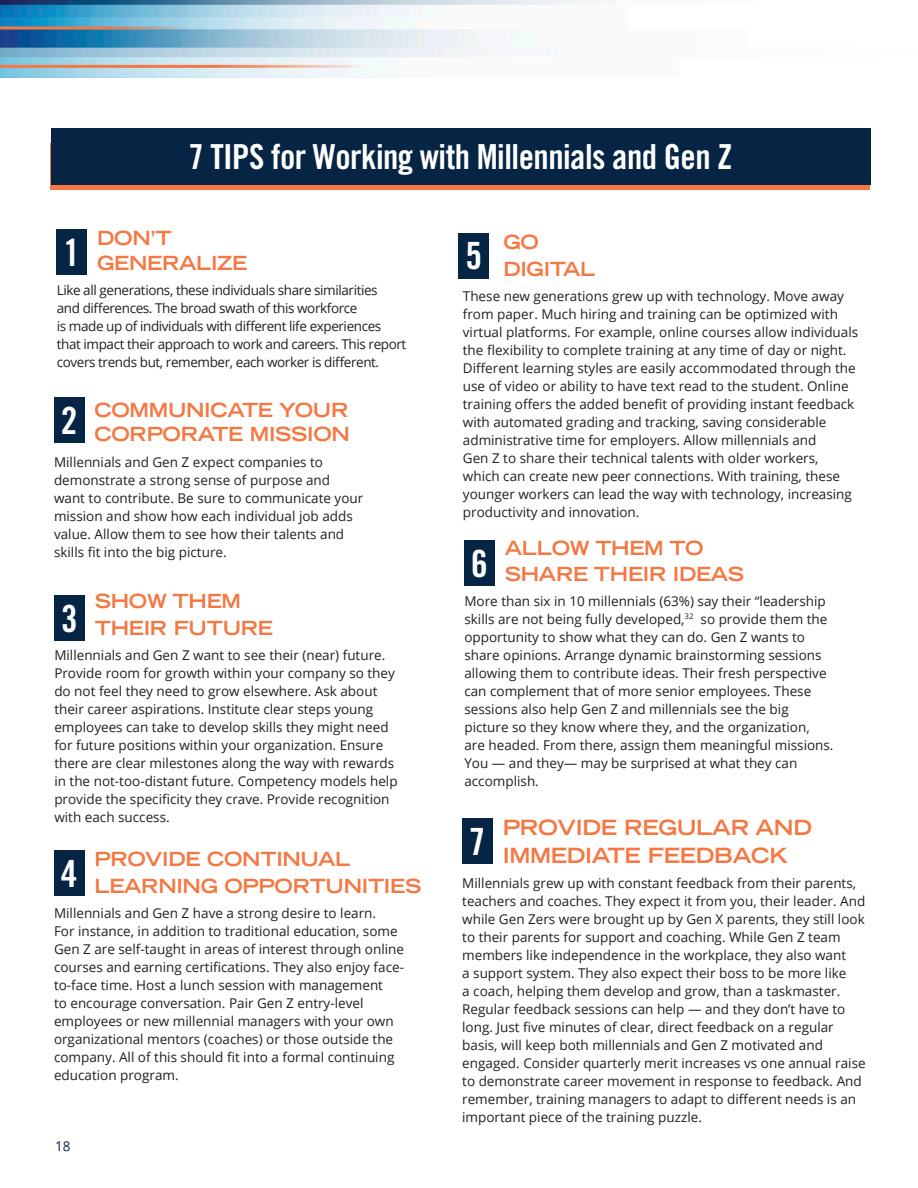
<style>
.page{position:relative;width:918px;height:1188px;background:#fff}
.page>*{position:absolute;margin:0;border:0;box-sizing:border-box;transform-origin:0 0}
.t1{font:37.5px "Trade Gothic LT Std Bd Cn 20";color:#fff}
.t2{font:34.5px "Trade Gothic LT Std Bd Cn 20";letter-spacing:-.015em;color:#fff}
.main_body{font:700 expanded 21px/28.5px "Trade Gothic LT Std";letter-spacing:-.015em;color:#f37843}
.main_body-2{font:700 expanded 19.5px/27px "Trade Gothic LT Std";letter-spacing:-.015em;color:#f37843}
.main_body-3{font:13.5px/18px "Open Sans";color:#231f20}
.main_body-4{font:13.5px/18px "Open Sans";letter-spacing:-.03em;color:#231f20}
.t3{font:13.5px "Open Sans";color:#062545}
</style>
<div class="page">
<img style="left:0;top:0;width:619px;height:77px">
<hr style="left:0;top:65px;width:367px;height:3px;background:#f37843">
<hr style="left:0;top:26px;width:189px;height:3px;background:#f37843">
<div style="left:51px;top:143px;width:819px;height:46px;background:#f37843"></div>
<div style="left:57px;top:230px;width:30px;height:45px;background:#062545"></div>
<div style="left:54px;top:397px;width:30px;height:46px;background:#062545"></div>
<div style="left:54px;top:596px;width:30px;height:45px;background:#062545"></div>
<div style="left:54px;top:850px;width:30px;height:46px;background:#062545"></div>
<div style="left:464px;top:540px;width:30px;height:46px;background:#062545"></div>
<div style="left:459px;top:233px;width:30px;height:46px;background:#062545"></div>
<div style="left:462px;top:819px;width:30px;height:45px;background:#062545"></div>
<div style="left:51px;top:129px;width:819px;height:56px;background:#062545"></div>
<p class="t2" style="left:188px;top:136px;width:546px">7 TIPS for Working with Millennials and Gen Z</p>
<p class="main_body-2" style="left:97px;top:225px;width:152px;line-height:25.5px">DON’T<br>GENERALIZE</p>
<p class="main_body-4" style="left:57px;top:281px;width:351px">Like all generations, these individuals share similarities<br>and differences. The broad swath of this workforce<br>is made up of individuals with different life experiences that impact their approach to work and careers. This report covers trends but, remember, each worker is different.</p>
<p class="t1" style="left:63px;top:230px;width:18px">1</p>
<p class="main_body-2" style="left:94px;top:398px;width:257px;line-height:24px">COMMUNICATE YOUR<br>CORPORATE MISSION</p>
<p class="main_body-3" style="left:54px;top:453px;width:311px">Millennials and Gen Z expect companies to demonstrate a strong sense of purpose and want to contribute. Be sure to communicate your mission and show how each individual job adds value. Allow them to see how their talents and skills fit into the big picture.</p>
<p class="t1" style="left:61px;top:398px;width:18px">2</p>
<p class="main_body-2" style="left:95px;top:587px;width:180px">SHOW THEM<br>THEIR FUTURE</p>
<p class="main_body-3" style="left:54px;top:646px;width:345px">Millennials and Gen Z want to see their (near) future.<br>Provide room for growth within your company so they do not feel they need to grow elsewhere. Ask about their career aspirations. Institute clear steps young employees can take to develop skills they might need for future positions within your organization. Ensure there are clear milestones along the way with rewards in the not-too-distant future. Competency models help provide the specificity they crave. Provide recognition with each success.</p>
<p class="t1" style="left:61px;top:596px;width:18px">3</p>
<p class="main_body-2" style="left:94px;top:845px;width:328px">PROVIDE CONTINUAL<br>LEARNING OPPORTUNITIES</p>
<p class="main_body-3" style="left:54px;top:903px;width:352px">Millennials and Gen Z have a strong desire to learn.<br>For instance, in addition to traditional education, some Gen Z are self-taught in areas of interest through online courses and earning certifications. They also enjoy face&shy;to-face time. Host a lunch session with management<br>to encourage conversation. Pair Gen Z entry-level employees or new millennial managers with your own organizational mentors (coaches) or those outside the company. All of this should fit into a formal continuing education program.</p>
<p class="t1" style="left:61px;top:851px;width:18px">4</p>
<p class="t3" style="left:55px;top:1137px;width:17px">18</p>
<p class="main_body-2" style="left:503px;top:228px;width:94px">GO<br>DIGITAL</p>
<p class="main_body-3" style="left:463px;top:286px;width:397px">These new generations grew up with technology. Move away from paper. Much hiring and training can be optimized with virtual platforms. For example, online courses allow individuals the flexibility to complete training at any time of day or night.<br>Different learning styles are easily accommodated through the use of video or ability to have text read to the student. Online training offers the added benefit of providing instant feedback with automated grading and tracking, saving considerable administrative time for employers. Allow millennials and<br>Gen Z to share their technical talents with older workers, which can create new peer connections. With training, these younger workers can lead the way with technology, increasing productivity and innovation.</p>
<p class="t1" style="left:466px;top:233px;width:18px">5</p>
<p class="main_body-2" style="left:505px;top:535px;width:241px;line-height:25.5px">ALLOW THEM TO<br>SHARE THEIR IDEAS</p>
<p class="main_body-3" style="left:464px;top:591px;width:371px">More than six in 10 millennials (63%) say their “leadership skills are not being fully developed,<sup>32</sup> so provide them the opportunity to show what they can do. Gen Z wants to share opinions. Arrange dynamic brainstorming sessions allowing them to contribute ideas. Their fresh perspective can complement that of more senior employees. These sessions also help Gen Z and millennials see the big picture so they know where they, and the organization, are headed. From there, assign them meaningful missions.<br>You — and they— may be surprised at what they can accomplish.</p>
<p class="t1" style="left:471px;top:540px;width:18px">6</p>
<p class="main_body" style="left:503px;top:812px;width:311px">PROVIDE REGULAR AND<br>IMMEDIATE FEEDBACK</p>
<p class="main_body-3" style="left:462px;top:874px;width:405px">Millennials grew up with constant feedback from their parents, teachers and coaches. They expect it from you, their leader. And while Gen Zers were brought up by Gen X parents, they still look to their parents for support and coaching. While Gen Z team members like independence in the workplace, they also want<br>a support system. They also expect their boss to be more like<br>a coach, helping them develop and grow, than a taskmaster.<br>Regular feedback sessions can help — and they don’t have to long. Just five minutes of clear, direct feedback on a regular basis, will keep both millennials and Gen Z motivated and engaged. Consider quarterly merit increases vs one annual raise to demonstrate career movement in response to feedback. And remember, training managers to adapt to different needs is an important piece of the training puzzle.</p>
<p class="t1" style="left:469px;top:819px;width:18px">7</p>
</div>
